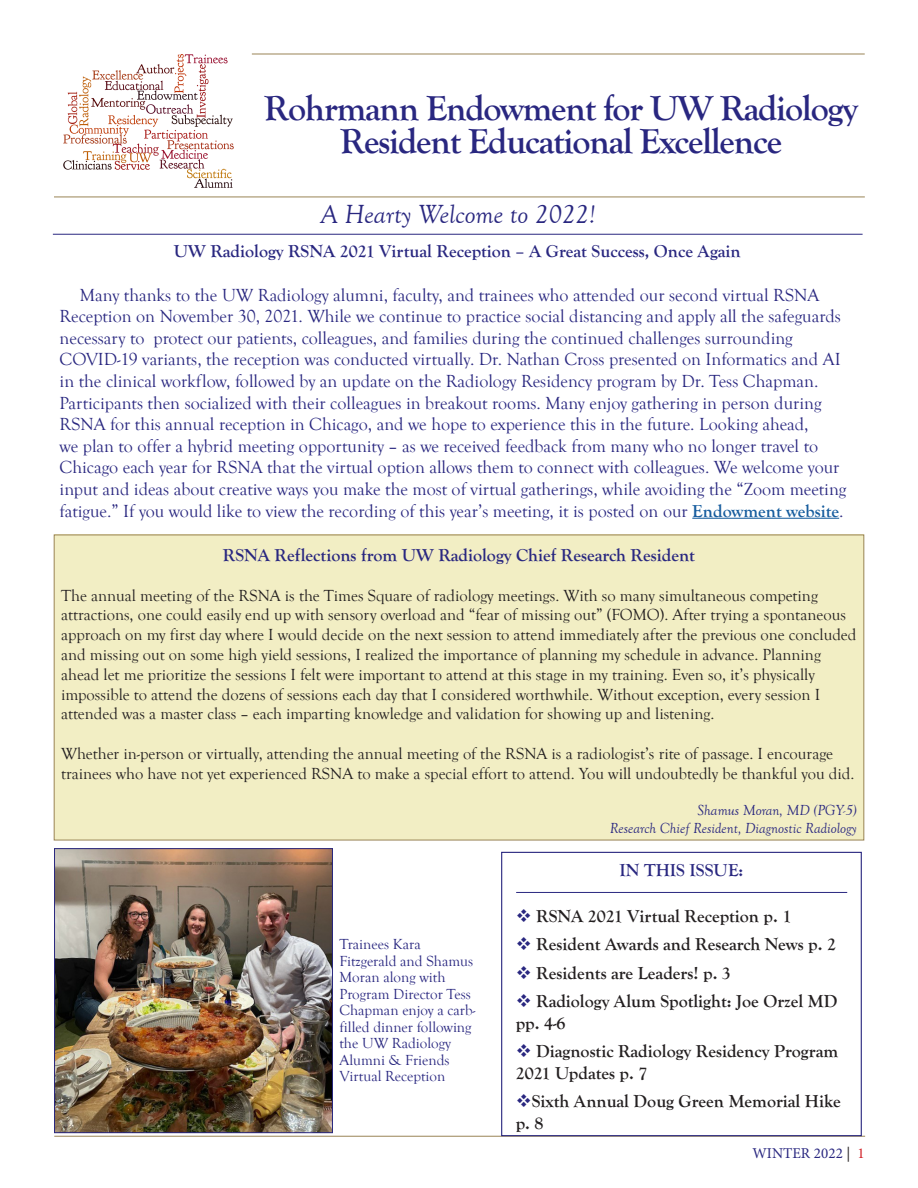
<style>
.page{position:relative;width:918px;height:1188px;background:#fff}
.page>*{position:absolute;margin:0;border:0;box-sizing:border-box;transform-origin:0 0}
.t1{font:700 36px "Goudy Old Style T";letter-spacing:-.03em;color:#292780}
.t2{font:italic 27px "Goudy Old Style T";color:#292780}
.t3{font:18px/21.6px "Goudy Old Style T";color:#292780}
.t4{font:700 18px/21.6px "Goudy Old Style T";color:#231f20}
.t5{font:700 18px "Goudy Old Style T";color:#292780}
.t6{font:16.5px/19.8px "Goudy Old Style T";color:#231f20}
.Paragraph_Style_1{font:15px/16.5px "Goudy Old Style T";color:#292780}
.t7{font:italic 15px "Goudy Old Style T";color:#292780}
.t8{font:15px "Minion Pro";color:#292780}
.s1{font-weight:700;color:#175d9e}
.s2{color:#292780}
.s3{color:#231f20}
.s4{color:#d1232a}
</style>
<div class="page">
<hr style="left:54px;top:1136px;width:811px;height:1px;background:#998455">
<hr style="left:53px;top:234px;width:810px;height:1px;background:#292780">
<img style="left:63px;top:54px;width:189px;height:134px">
<div style="left:501px;top:852px;width:361px;height:284px;border:1px solid #292780"></div>
<hr style="left:54px;top:197px;width:811px;height:1px;background:#998455">
<hr style="left:252px;top:54px;width:613px;height:1px;background:#998455">
<hr style="left:692px;top:518px;width:147px;height:1px;background:#175d9e">
<div style="left:54px;top:535px;width:810px;height:305px;background:#f2eec4"></div>
<img style="left:56px;top:850px;width:275px;height:281px">
<div style="left:54px;top:848px;width:279px;height:285px;border:1px solid #292780"></div>
<hr style="left:516px;top:892px;width:331px;height:1px;background:#292780">
<p class="t1" style="left:264px;top:88px;width:595px">Rohrmann Endowment for UW Radiology</p>
<p class="t1" style="left:340px;top:121px;width:443px">Resident Educational Excellence</p>
<p class="t2" style="left:320px;top:199px;width:276px">A Hearty Welcome to 2022!</p>
<p class="t5" style="left:174px;top:241px;width:568px">UW Radiology RSNA 2021 Virtual Reception – A Great Success, Once Again</p>
<p class="t3" style="left:60px;top:284px;width:788px;text-indent:20px">Many thanks to the UW Radiology alumni, faculty, and trainees who attended our second virtual RSNA Reception on November 30, 2021. While we continue to practice social distancing and apply all the safeguards necessary to protect our patients, colleagues, and families during the continued challenges surrounding COVID-19 variants, the reception was conducted virtually. Dr. Nathan Cross presented on Informatics and AI in the clinical workflow, followed by an update on the Radiology Residency program by Dr. Tess Chapman.<br>Participants then socialized with their colleagues in breakout rooms. Many enjoy gathering in person during RSNA for this annual reception in Chicago, and we hope to experience this in the future. Looking ahead,<br>we plan to offer a hybrid meeting opportunity – as we received feedback from many who no longer travel to Chicago each year for RSNA that the virtual option allows them to connect with colleagues. We welcome your input and ideas about creative ways you make the most of virtual gatherings, while avoiding the “Zoom meeting fatigue.” If you would like to view the recording of this year’s meeting, it is posted on our <span class="s1">Endowment website</span>.</p>
<p class="t5" style="left:223px;top:545px;width:474px">RSNA Reflections from UW Radiology Chief Research Resident</p>
<p class="t6" style="left:61px;top:586px;width:797px">The annual meeting of the RSNA is the Times Square of radiology meetings. With so many simultaneous competing attractions, one could easily end up with sensory overload and “fear of missing out” (FOMO). After trying a spontaneous approach on my first day where I would decide on the next session to attend immediately after the previous one concluded and missing out on some high yield sessions, I realized the importance of planning my schedule in advance. Planning ahead let me prioritize the sessions I felt were important to attend at this stage in my training. Even so, it’s physically impossible to attend the dozens of sessions each day that I considered worthwhile. Without exception, every session I attended was a master class – each imparting knowledge and validation for showing up and listening.</p>
<p class="t6" style="left:61px;top:744px;width:795px">Whether in-person or virtually, attending the annual meeting of the RSNA is a radiologist’s rite of passage. I encourage trainees who have not yet experienced RSNA to make a special effort to attend. You will undoubtedly be thankful you did.</p>
<p class="t7" style="left:698px;top:802px;width:161px">Shamus Moran, MD (PGY-5)</p>
<p class="t7" style="left:610px;top:820px;width:248px">Research Chief Resident, Diagnostic Radiology</p>
<p class="Paragraph_Style_1" style="left:339px;top:936px;width:138px">Trainees Kara<br>Fitzgerald and Shamus<br>Moran along with<br>Program Director Tess<br>Chapman enjoy a carb&shy;filled dinner following the UW Radiology<br>Alumni &amp; Friends<br>Virtual Reception</p>
<p class="t5" style="left:620px;top:860px;width:125px">IN THIS ISSUE:</p>
<p class="t4" style="left:516px;top:906px;width:277px"><span class="s2">❖</span> RSNA 2021 Virtual Reception p. 1</p>
<p class="t4" style="left:516px;top:934px;width:322px"><span class="s2">❖</span> Resident Awards and Research News p. 2</p>
<p class="t4" style="left:516px;top:962px;width:217px"><span class="s2">❖</span> Residents are Leaders! p. 3</p>
<p class="t4" style="left:516px;top:991px;width:323px"><span class="s2">❖</span> Radiology Alum Spotlight: Joe Orzel MD pp. 4-6</p>
<p class="t4" style="left:516px;top:1041px;width:324px"><span class="s2">❖</span> Diagnostic Radiology Residency Program<br>2021 Updates p. 7</p>
<p class="t4" style="left:516px;top:1090px;width:327px"><span class="s2">❖</span>Sixth Annual Doug Green Memorial Hike p. 8</p>
<p class="t8" style="left:752px;top:1143px;width:114px">WINTER 2022 <span class="s3">|</span> <span class="s4">1</span></p>
</div>
